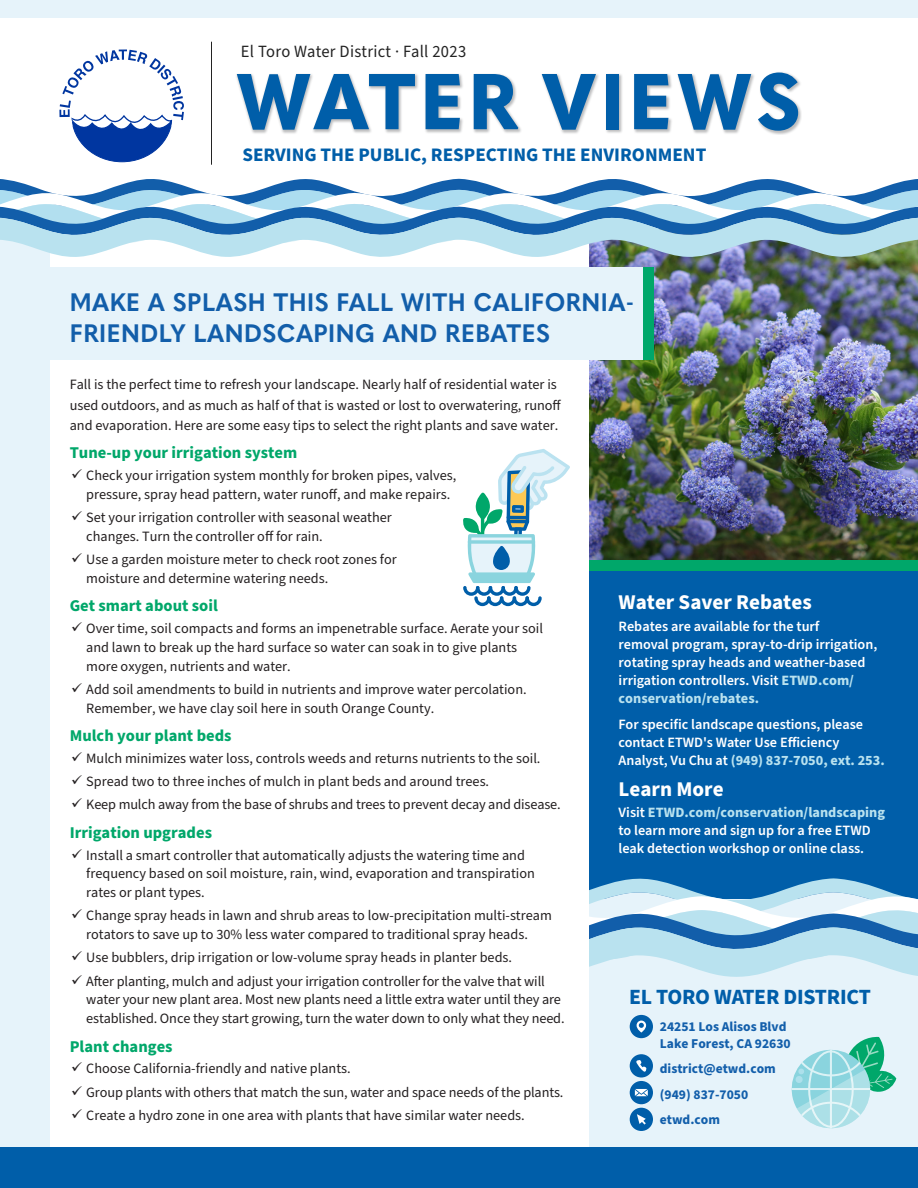
<style>
.page{position:relative;width:918px;height:1188px;background:#fff}
.page>*{position:absolute;margin:0;border:0;box-sizing:border-box;transform-origin:0 0}
.body_text_1_column_b{font:800 78px "Quasimoda";letter-spacing:.06em;color:#005ea9;scale:.96 1}
.body_text_1_column_b-2{font:700 24.9px/31.5px "Quasimoda";letter-spacing:.02em;color:#125eaa;scale:.96 1}
.t1{font:700 21.75px "Source Sans Pro";letter-spacing:-.01em;color:#005ea9}
.t2{font:700 21px "Source Sans Pro";color:#fff}
.t3{font:700 19.2px "Source Sans Pro";color:#005ea9}
.body_text_1_column_b-3{font:17.1px "Source Sans Pro";letter-spacing:.02em;color:#232323;scale:.96 1}
.t4{font:700 16.5px "Source Sans Pro";color:#00a76a}
.t5{font:14.25px/18.8px "Source Sans Pro";color:#231f20}
.t6{font:600 14.25px/18px "Source Sans Pro";color:#fff}
.t7{font:700 13.5px/16.5px "Source Sans Pro";color:#135fab}
.s1{font-weight:700;color:#b9e2ef}
</style>
<div class="page">
<div style="left:590px;top:884px;width:328px;height:280px;background:#e6f3fa"></div>
<div style="left:630px;top:1054px;width:23px;height:24px;background:#005ea9;border-radius:50%"></div>
<svg style="left:636px;top:1060px;width:10px;height:12px"></svg>
<div style="left:630px;top:1015px;width:23px;height:23px;background:#005ea9;border-radius:50%"></div>
<svg style="left:637px;top:1021px;width:9px;height:12px"></svg>
<div style="left:630px;top:1081px;width:23px;height:23px;background:#005ea9;border-radius:50%"></div>
<svg style="left:635px;top:1089px;width:13px;height:7px"></svg>
<div style="left:630px;top:1108px;width:23px;height:23px;background:#005ea9;border-radius:50%"></div>
<svg style="left:637px;top:1114px;width:9px;height:11px"></svg>
<svg style="left:59px;top:50px;width:125px;height:112px"></svg>
<div style="left:0;top:0;width:918px;height:18px;background:#e6f3fa"></div>
<hr style="left:211px;top:42px;width:1px;height:123px;background:#232323">
<div style="left:236px;top:72px;width:566px;height:63px;background:#57585a;opacity:.4"></div>
<svg style="left:791px;top:1036px;width:105px;height:93px"></svg>
<img style="left:590px;top:258px;width:328px;height:302px">
<div style="left:590px;top:569px;width:328px;height:329px;background:#005ea9"></div>
<div style="left:0;top:223px;width:50px;height:961px;background:#e6f3fa"></div>
<div style="left:37px;top:267px;width:613px;height:93px;background:#e6f3fa"></div>
<div style="left:644px;top:267px;width:10px;height:93px;background:#00a76a"></div>
<svg style="left:0;top:178px;width:918px;height:80px"></svg>
<svg style="left:590px;top:878px;width:328px;height:99px"></svg>
<div style="left:590px;top:560px;width:328px;height:10px;background:#00a76a"></div>
<div style="left:0;top:1148px;width:918px;height:40px;background:#005ea9"></div>
<svg style="left:463px;top:449px;width:107px;height:157px"></svg>
<p class="body_text_1_column_b-3" style="left:241px;top:40px;width:236px">El Toro Water District · Fall 2023</p>
<p class="body_text_1_column_b" style="left:236px;top:41px;width:590px">WATER VIEWS</p>
<p class="t3" style="left:242px;top:141px;width:466px">SERVING THE PUBLIC, RESPECTING THE ENVIRONMENT</p>
<p class="body_text_1_column_b-2" style="left:70px;top:284px;width:589px">MAKE A SPLASH THIS FALL WITH CALIFORNIA-<br>FRIENDLY LANDSCAPING AND REBATES</p>
<p class="t5" style="left:70px;top:375px;width:493px;line-height:20.2px">Fall is the perfect time to refresh your landscape. Nearly half of residential water is used outdoors, and as much as half of that is wasted or lost to overwatering, runoff and evaporation. Here are some easy tips to select the right plants and save water.</p>
<p class="t4" style="left:70px;top:442px;width:229px">Tune-up your irrigation system</p>
<p class="t5" style="left:86px;top:466px;width:372px">Check your irrigation system monthly for broken pipes, valves, pressure, spray head pattern, water runoff, and make repairs.</p>
<p class="t5" style="left:86px;top:508px;width:307px">Set your irrigation controller with seasonal weather changes. Turn the controller off for rain.</p>
<p class="t5" style="left:86px;top:550px;width:312px">Use a garden moisture meter to check root zones for moisture and determine watering needs.</p>
<p class="t4" style="left:70px;top:595px;width:150px">Get smart about soil</p>
<p class="t5" style="left:86px;top:619px;width:458px">Over time, soil compacts and forms an impenetrable surface. Aerate your soil and lawn to break up the hard surface so water can soak in to give plants more oxygen, nutrients and water.</p>
<p class="t5" style="left:86px;top:680px;width:442px">Add soil amendments to build in nutrients and improve water percolation.<br>Remember, we have clay soil here in south Orange County.</p>
<p class="t4" style="left:70px;top:724px;width:163px">Mulch your plant beds</p>
<p class="t5" style="left:86px;top:749px;width:456px">Mulch minimizes water loss, controls weeds and returns nutrients to the soil.</p>
<p class="t5" style="left:86px;top:772px;width:404px">Spread two to three inches of mulch in plant beds and around trees.</p>
<p class="t5" style="left:86px;top:796px;width:476px">Keep mulch away from the base of shrubs and trees to prevent decay and disease.</p>
<p class="t4" style="left:70px;top:821px;width:144px">Irrigation upgrades</p>
<p class="t5" style="left:86px;top:846px;width:450px">Install a smart controller that automatically adjusts the watering time and frequency based on soil moisture, rain, wind, evaporation and transpiration rates or plant types.</p>
<p class="t5" style="left:86px;top:907px;width:467px">Change spray heads in lawn and shrub areas to low-precipitation multi-stream rotators to save up to 30% less water compared to traditional spray heads.</p>
<p class="t5" style="left:86px;top:949px;width:427px">Use bubblers, drip irrigation or low-volume spray heads in planter beds.</p>
<p class="t5" style="left:86px;top:972px;width:480px">After planting, mulch and adjust your irrigation controller for the valve that will water your new plant area. Most new plants need a little extra water until they are established. Once they start growing, turn the water down to only what they need.</p>
<p class="t4" style="left:70px;top:1035px;width:104px">Plant changes</p>
<p class="t5" style="left:86px;top:1060px;width:266px">Choose California-friendly and native plants.</p>
<p class="t5" style="left:86px;top:1083px;width:479px">Group plants with others that match the sun, water and space needs of the plants.</p>
<p class="t5" style="left:86px;top:1106px;width:440px">Create a hydro zone in one area with plants that have similar water needs.</p>
<p class="t2" style="left:619px;top:588px;width:195px">Water Saver Rebates</p>
<p class="t6" style="left:619px;top:618px;width:260px">Rebates are available for the turf<br>removal program, spray-to-drip irrigation, rotating spray heads and weather-based irrigation controllers. Visit <span class="s1">ETWD.com/ conservation/rebates.</span></p>
<p class="t6" style="left:619px;top:716px;width:268px">For specific landscape questions, please contact ETWD's Water Use Efficiency<br>Analyst, Vu Chu at <span class="s1">(949) 837-7050, ext. 253.</span></p>
<p class="t2" style="left:619px;top:775px;width:106px">Learn More</p>
<p class="t6" style="left:619px;top:804px;width:268px">Visit <span class="s1">ETWD.com/conservation/landscaping </span>to learn more and sign up for a free ETWD leak detection workshop or online class.</p>
<p class="t1" style="left:629px;top:982px;width:243px">EL TORO WATER DISTRICT</p>
<p class="t7" style="left:660px;top:1019px;width:132px">24251 Los Alisos Blvd<br>Lake Forest, CA 92630</p>
<p class="t7" style="left:660px;top:1061px;width:118px">district@etwd.com</p>
<p class="t7" style="left:660px;top:1086px;width:90px">(949) 837-7050</p>
<p class="t7" style="left:660px;top:1112px;width:62px">etwd.com</p>
</div>
